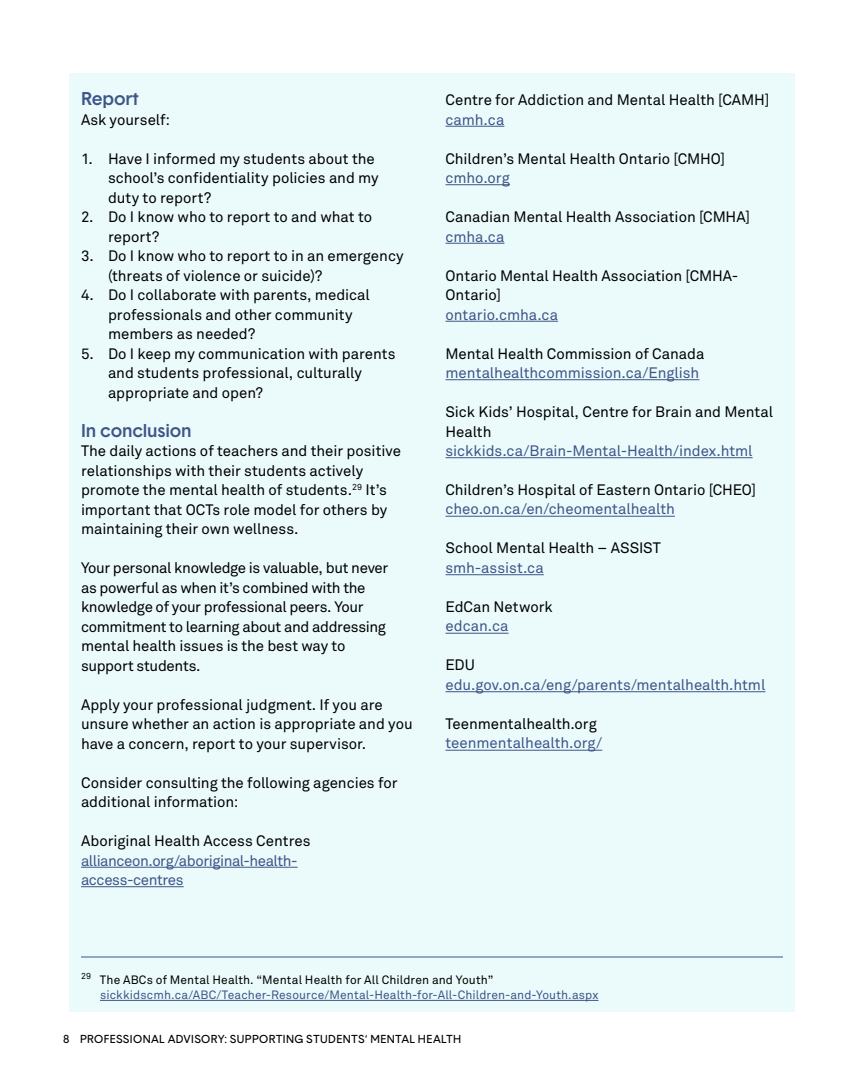
<style>
.page{position:relative;width:864px;height:1080px;background:#fff}
.page>*{position:absolute;margin:0;border:0;box-sizing:border-box;transform-origin:0 0}
.Heading_2{font:500 18px "Basetica";letter-spacing:-.01em;color:#3d5588}
.Body{font:15px/19.5px "Akkurat Pro";letter-spacing:-.005em;color:#000}
.Body-2{font:15px/19.5px "Akkurat Pro";letter-spacing:-.005em;color:#3d5588}
.Body_-_Footnote{font:12px/15px "Akkurat Pro";letter-spacing:.015em;color:#3d5588}
.t1{font:11.25px "Basetica";letter-spacing:.03em;color:#000}
.s1{color:#000}
.s2{color:#3d5588}
</style>
<div class="page">
<div style="left:69px;top:73px;width:726px;height:939px;background:#ebfbfc"></div>
<hr style="left:81px;top:867px;width:217px;height:1px;background:#3d5588">
<hr style="left:81px;top:886px;width:103px;height:1px;background:#3d5588">
<hr style="left:81px;top:957px;width:702px;height:1px;background:#3d5588">
<hr style="left:100px;top:1000px;width:498px;height:1px;background:#3d5588">
<hr style="left:446px;top:126px;width:58px;height:1px;background:#3d5588">
<hr style="left:446px;top:184px;width:64px;height:1px;background:#3d5588">
<hr style="left:446px;top:243px;width:58px;height:1px;background:#3d5588">
<hr style="left:446px;top:321px;width:112px;height:1px;background:#3d5588">
<hr style="left:446px;top:379px;width:253px;height:1px;background:#3d5588">
<hr style="left:446px;top:457px;width:307px;height:1px;background:#3d5588">
<hr style="left:446px;top:516px;width:229px;height:1px;background:#3d5588">
<hr style="left:446px;top:574px;width:98px;height:1px;background:#3d5588">
<hr style="left:446px;top:633px;width:63px;height:1px;background:#3d5588">
<hr style="left:446px;top:691px;width:319px;height:1px;background:#3d5588">
<hr style="left:446px;top:750px;width:156px;height:1px;background:#3d5588">
<p class="Heading_2" style="left:81px;top:87px;width:59px">Report</p>
<p class="Body" style="left:81px;top:110px;width:91px">Ask yourself:</p>
<p class="Body" style="left:108px;top:149px;width:272px;text-indent:-27px">1. Have I informed my students about the school’s confidentiality policies and my duty to report?</p>
<p class="Body" style="left:108px;top:207px;width:266px;text-indent:-27px">2. Do I know who to report to and what to report?</p>
<p class="Body" style="left:108px;top:246px;width:297px;text-indent:-27px">3. Do I know who to report to in an emergency (threats of violence or suicide)?</p>
<p class="Body" style="left:108px;top:285px;width:263px;text-indent:-27px">4. Do I collaborate with parents, medical professionals and other community members as needed?</p>
<p class="Body" style="left:108px;top:344px;width:289px;text-indent:-27px">5. Do I keep my communication with parents and students professional, culturally appropriate and open?</p>
<p class="Heading_2" style="left:81px;top:418px;width:112px">In conclusion</p>
<p class="Body" style="left:81px;top:441px;width:322px">The daily actions of teachers and their positive relationships with their students actively promote the mental health of students.<sup>29</sup> It’s important that OCTs role model for others by maintaining their own wellness.</p>
<p class="Body" style="left:81px;top:558px;width:309px">Your personal knowledge is valuable, but never as powerful as when it’s combined with the knowledge of your professional peers. Your commitment to learning about and addressing mental health issues is the best way to support students.</p>
<p class="Body" style="left:81px;top:695px;width:333px">Apply your professional judgment. If you are unsure whether an action is appropriate and you have a concern, report to your supervisor.</p>
<p class="Body" style="left:81px;top:773px;width:318px">Consider consulting the following agencies for additional information:</p>
<p class="Body-2" style="left:81px;top:831px;width:231px"><span class="s1">Aboriginal Health Access Centres </span>allianceon.org/aboriginal-health&shy;access-centres</p>
<p class="Body" style="left:446px;top:90px;width:326px">Centre for Addiction and Mental Health [CAMH] <span class="s2">camh.ca</span></p>
<p class="Body" style="left:446px;top:149px;width:281px">Children’s Mental Health Ontario [CMHO] <span class="s2">cmho.org</span></p>
<p class="Body" style="left:446px;top:207px;width:306px">Canadian Mental Health Association [CMHA] <span class="s2">cmha.ca</span></p>
<p class="Body" style="left:446px;top:266px;width:294px">Ontario Mental Health Association [CMHA-<br>Ontario]<br><span class="s2">ontario.cmha.ca</span></p>
<p class="Body-2" style="left:446px;top:344px;width:260px"><span class="s1">Mental Health Commission of Canada </span>mentalhealthcommission.ca/English</p>
<p class="Body" style="left:446px;top:402px;width:329px">Sick Kids’ Hospital, Centre for Brain and Mental<br>Health <span class="s2">sickkids.ca/Brain-Mental-Health/index.html</span></p>
<p class="Body" style="left:446px;top:480px;width:312px">Children’s Hospital of Eastern Ontario [CHEO] <span class="s2">cheo.on.ca/en/cheomentalhealth</span></p>
<p class="Body" style="left:446px;top:539px;width:217px">School Mental Health – ASSIST <span class="s2">smh-assist.ca</span></p>
<p class="Body" style="left:446px;top:597px;width:109px">EdCan Network <span class="s2">edcan.ca</span></p>
<p class="Body-2" style="left:446px;top:656px;width:321px"><span class="s1">EDU </span>edu.gov.on.ca/eng/parents/mentalhealth.html</p>
<p class="Body-2" style="left:446px;top:714px;width:158px"><span class="s1">Teenmentalhealth.org </span>teenmentalhealth.org/</p>
<p class="Body_-_Footnote" style="left:100px;top:972px;width:500px;text-indent:-19px"><sup>29</sup> <span class="s1">The ABCs of Mental Health. “Mental Health for All Children and Youth” </span>sickkidscmh.ca/ABC/Teacher-Resource/Mental-Health-for-All-Children-and-Youth.aspx</p>
<p class="t1" style="left:63px;top:1032px;width:400px">8 PROFESSIONAL ADVISORY: SUPPORTING STUDENTS‘ MENTAL HEALTH</p>
</div>
